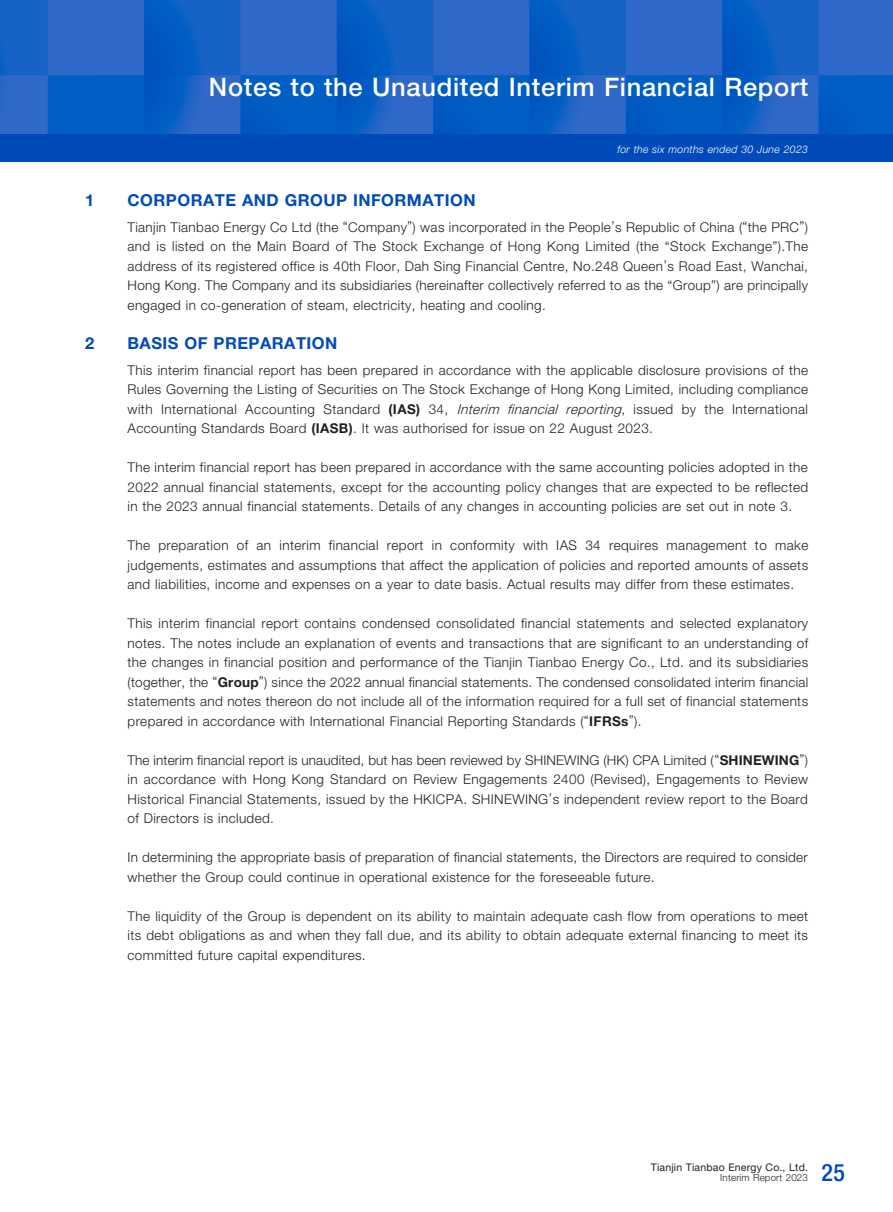
<style>
.page{position:relative;width:893px;height:1212px;background:#fff}
.page>*{position:absolute;margin:0;border:0;box-sizing:border-box;transform-origin:0 0}
.t1{font:500 25.5px "Helvetica Neue LT Std";letter-spacing:.03em;color:#fff}
.t2{font:500 condensed 24px "Helvetica Neue LT Std";color:#004aba}
.t3{font:700 16.5px "Helvetica Neue LT Std";letter-spacing:.03em;color:#004aba}
.t4{font:300 13.5px/19.5px "Helvetica Neue LT Std";letter-spacing:.03em;color:#231f20;text-align:justify}
.t5{font:italic 300 10.5px "Helvetica Neue LT Std";letter-spacing:.03em;color:#fff}
.t6{font:10.5px "Helvetica Neue LT Std";letter-spacing:.02em;color:#231f20}
.t7{font:300 9.75px "Helvetica Neue LT Std";letter-spacing:.02em;color:#231f20}
.s1{font-weight:700}
.s2{font-style:italic}
</style>
<div class="page">
<img style="left:0;top:0;width:893px;height:134px">
<div style="left:0;top:134px;width:893px;height:28px;background:#004aba"></div>
<h1 class="t1" style="left:209px;top:72px;width:601px">Notes to the Unaudited Interim Financial Report</h1>
<p class="t5" style="left:617px;top:143px;width:192px">for the six months ended 30 June 2023</p>
<p class="t3" style="left:85px;top:190px;width:11px">1</p>
<p class="t3" style="left:128px;top:190px;width:349px">CORPORATE AND GROUP INFORMATION</p>
<p class="t4" style="left:128px;top:217px;width:682px">Tianjin Tianbao Energy Co Ltd (the “Company”) was incorporated in the People’s Republic of China (“the PRC”) and is listed on the Main Board of The Stock Exchange of Hong Kong Limited (the “Stock Exchange”).The address of its registered office is 40th Floor, Dah Sing Financial Centre, No.248 Queen’s Road East, Wanchai, Hong Kong. The Company and its subsidiaries (hereinafter collectively referred to as the “Group”) are principally engaged in co-generation of steam, electricity, heating and cooling.</p>
<p class="t3" style="left:85px;top:333px;width:11px">2</p>
<p class="t3" style="left:128px;top:333px;width:211px">BASIS OF PREPARATION</p>
<p class="t4" style="left:128px;top:360px;width:682px">This interim financial report has been prepared in accordance with the applicable disclosure provisions of the Rules Governing the Listing of Securities on The Stock Exchange of Hong Kong Limited, including compliance with International Accounting Standard <span class="s1">(IAS)</span> 34, <span class="s2">Interim financial reporting</span>, issued by the International Accounting Standards Board <span class="s1">(IASB)</span>. It was authorised for issue on 22 August 2023.</p>
<p class="t4" style="left:128px;top:457px;width:682px">The interim financial report has been prepared in accordance with the same accounting policies adopted in the 2022 annual financial statements, except for the accounting policy changes that are expected to be reflected in the 2023 annual financial statements. Details of any changes in accounting policies are set out in note 3.</p>
<p class="t4" style="left:128px;top:535px;width:682px">The preparation of an interim financial report in conformity with IAS 34 requires management to make judgements, estimates and assumptions that affect the application of policies and reported amounts of assets and liabilities, income and expenses on a year to date basis. Actual results may differ from these estimates.</p>
<p class="t4" style="left:128px;top:613px;width:682px">This interim financial report contains condensed consolidated financial statements and selected explanatory notes. The notes include an explanation of events and transactions that are significant to an understanding of the changes in financial position and performance of the Tianjin Tianbao Energy Co., Ltd. and its subsidiaries (together, the “<span class="s1">Group</span>”) since the 2022 annual financial statements. The condensed consolidated interim financial statements and notes thereon do not include all of the information required for a full set of financial statements prepared in accordance with International Financial Reporting Standards (“<span class="s1">IFRSs</span>”).</p>
<p class="t4" style="left:128px;top:750px;width:682px">The interim financial report is unaudited, but has been reviewed by SHINEWING (HK) CPA Limited (“<span class="s1">SHINEWING</span>”) in accordance with Hong Kong Standard on Review Engagements 2400 (Revised), Engagements to Review Historical Financial Statements, issued by the HKICPA. SHINEWING’s independent review report to the Board of Directors is included.</p>
<p class="t4" style="left:128px;top:847px;width:682px">In determining the appropriate basis of preparation of financial statements, the Directors are required to consider whether the Group could continue in operational existence for the foreseeable future.</p>
<p class="t4" style="left:128px;top:906px;width:682px">The liquidity of the Group is dependent on its ability to maintain adequate cash flow from operations to meet its debt obligations as and when they fall due, and its ability to obtain adequate external financing to meet its committed future capital expenditures.</p>
<p class="t6" style="left:651px;top:1161px;width:159px">Tianjin Tianbao Energy Co., Ltd.</p>
<p class="t7" style="left:720px;top:1172px;width:89px">Interim Report 2023</p>
<h2 class="t2" style="left:821px;top:1158px;width:25px">25</h2>
</div>
